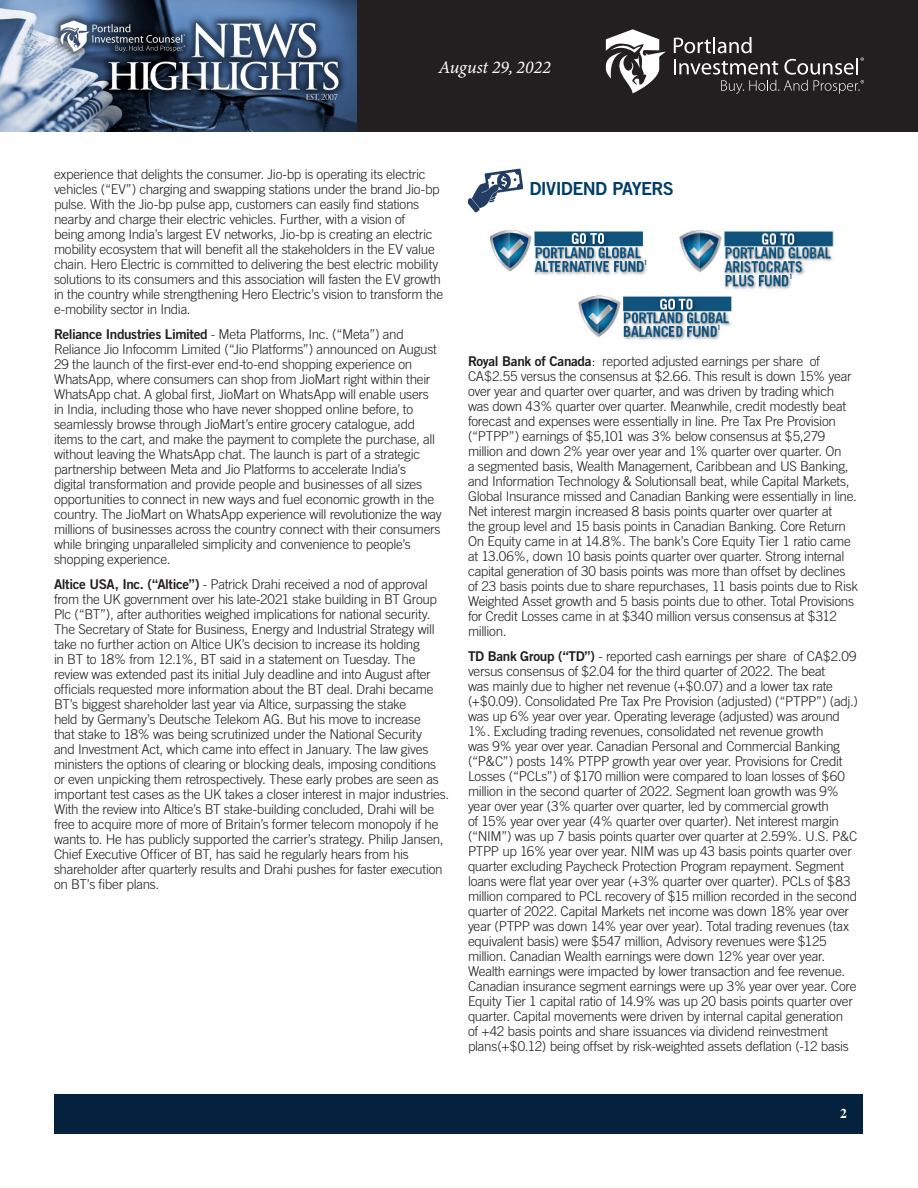
<style>
.page{position:relative;width:918px;height:1188px;background:#fff}
.page>*{position:absolute;margin:0;border:0;box-sizing:border-box;transform-origin:0 0}
.Article_-_Body{font:18px "Trade Gothic Bold Two";letter-spacing:-.035em;color:#003e69}
.t1{font:italic 18px "Minion Variable Concept";color:#fff}
.Article_-_Body-2{font:300 13.5px/15px "Trade Gothic";letter-spacing:-.025em;color:#231f20}
.t2{font:700 13.5px "Times";color:#fff}
.t3{font:7.05px "Trade Gothic Bold Cond Twenty";color:#003e69}
.s1{font-family:"Trade Gothic Bold Two";font-weight:400}
</style>
<div class="page">
<div style="left:356px;top:0;width:562px;height:132px;background:#231f20"></div>
<img style="left:0;top:0;width:356px;height:132px">
<svg style="left:674px;top:37px;width:190px;height:57px"></svg>
<svg style="left:606px;top:29px;width:60px;height:64px"></svg>
<div style="left:55px;top:1094px;width:808px;height:39px;background:#04213e"></div>
<img style="left:468px;top:168px;width:55px;height:45px">
<img style="left:489px;top:230px;width:158px;height:45px">
<img style="left:679px;top:230px;width:155px;height:60px">
<img style="left:578px;top:295px;width:154px;height:45px">
<h1 class="t1" style="left:439px;top:55px;width:113px">August 29, 2022</h1>
<p class="Article_-_Body-2" style="left:54px;top:167px;width:391px">experience that delights the consumer. Jio-bp is operating its electric vehicles (“EV”) charging and swapping stations under the brand Jio-bp pulse. With the Jio-bp pulse app, customers can easily find stations nearby and charge their electric vehicles. Further, with a vision of<br>being among India’s largest EV networks, Jio-bp is creating an electric mobility ecosystem that will benefit all the stakeholders in the EV value chain. Hero Electric is committed to delivering the best electric mobility solutions to its consumers and this association will fasten the EV growth in the country while strengthening Hero Electric’s vision to transform the e-mobility sector in India.</p>
<p class="Article_-_Body-2" style="left:54px;top:326px;width:389px"><span class="s1">Reliance Industries Limited</span> - Meta Platforms, Inc. (“Meta”) and Reliance Jio Infocomm Limited (“Jio Platforms”) announced on August 29 the launch of the first-ever end-to-end shopping experience on WhatsApp, where consumers can shop from JioMart right within their WhatsApp chat. A global first, JioMart on WhatsApp will enable users in India, including those who have never shopped online before, to seamlessly browse through JioMart’s entire grocery catalogue, add items to the cart, and make the payment to complete the purchase, all without leaving the WhatsApp chat. The launch is part of a strategic partnership between Meta and Jio Platforms to accelerate India’s<br>digital transformation and provide people and businesses of all sizes opportunities to connect in new ways and fuel economic growth in the country. The JioMart on WhatsApp experience will revolutionize the way millions of businesses across the country connect with their consumers while bringing unparalleled simplicity and convenience to people’s shopping experience.</p>
<p class="Article_-_Body-2" style="left:54px;top:576px;width:397px"><span class="s1">Altice USA, Inc. (“Altice”)</span> - Patrick Drahi received a nod of approval from the UK government over his late-2021 stake building in BT Group Plc (“BT”), after authorities weighed implications for national security.<br>The Secretary of State for Business, Energy and Industrial Strategy will take no further action on Altice UK’s decision to increase its holding<br>in BT to 18% from 12.1%, BT said in a statement on Tuesday. The review was extended past its initial July deadline and into August after officials requested more information about the BT deal. Drahi became BT’s biggest shareholder last year via Altice, surpassing the stake<br>held by Germany’s Deutsche Telekom AG. But his move to increase<br>that stake to 18% was being scrutinized under the National Security<br>and Investment Act, which came into effect in January. The law gives ministers the options of clearing or blocking deals, imposing conditions or even unpicking them retrospectively. These early probes are seen as important test cases as the UK takes a closer interest in major industries.<br>With the review into Altice’s BT stake-building concluded, Drahi will be free to acquire more of more of Britain’s former telecom monopoly if he wants to. He has publicly supported the carrier’s strategy. Philip Jansen, Chief Executive Officer of BT, has said he regularly hears from his shareholder after quarterly results and Drahi pushes for faster execution on BT’s fiber plans.</p>
<p class="Article_-_Body" style="left:529px;top:177px;width:146px">DIVIDEND PAYERS</p>
<p class="t3" style="left:644px;top:258px;width:5px">1</p>
<p class="t3" style="left:790px;top:272px;width:5px">1</p>
<p class="t3" style="left:717px;top:323px;width:5px">1</p>
<p class="Article_-_Body-2" style="left:468px;top:354px;width:392px"><span class="s1">Royal Bank of Canada</span>: reported adjusted earnings per share of CA$2.55 versus the consensus at $2.66. This result is down 15% year over year and quarter over quarter, and was driven by trading which was down 43% quarter over quarter. Meanwhile, credit modestly beat forecast and expenses were essentially in line. Pre Tax Pre Provision (“PTPP”) earnings of $5,101 was 3% below consensus at $5,279 million and down 2% year over year and 1% quarter over quarter. On<br>a segmented basis, Wealth Management, Caribbean and US Banking, and Information Technology &amp; Solutionsall beat, while Capital Markets, Global Insurance missed and Canadian Banking were essentially in line.<br>Net interest margin increased 8 basis points quarter over quarter at<br>the group level and 15 basis points in Canadian Banking. Core Return On Equity came in at 14.8%. The bank’s Core Equity Tier 1 ratio came at 13.06%, down 10 basis points quarter over quarter. Strong internal capital generation of 30 basis points was more than offset by declines of 23 basis points due to share repurchases, 11 basis points due to Risk Weighted Asset growth and 5 basis points due to other. Total Provisions for Credit Losses came in at $340 million versus consensus at $312 million.</p>
<p class="Article_-_Body-2" style="left:468px;top:648px;width:392px"><span class="s1">TD Bank Group (“TD”)</span> - reported cash earnings per share of CA$2.09 versus consensus of $2.04 for the third quarter of 2022. The beat<br>was mainly due to higher net revenue (+$0.07) and a lower tax rate (+$0.09). Consolidated Pre Tax Pre Provision (adjusted) (“PTPP”) (adj.) was up 6% year over year. Operating leverage (adjusted) was around 1%. Excluding trading revenues, consolidated net revenue growth<br>was 9% year over year. Canadian Personal and Commercial Banking (“P&amp;C”) posts 14% PTPP growth year over year. Provisions for Credit Losses (“PCLs”) of $170 million were compared to loan losses of $60 million in the second quarter of 2022. Segment loan growth was 9% year over year (3% quarter over quarter, led by commercial growth<br>of 15% year over year (4% quarter over quarter). Net interest margin (“NIM”) was up 7 basis points quarter over quarter at 2.59%. U.S. P&amp;C PTPP up 16% year over year. NIM was up 43 basis points quarter over quarter excluding Paycheck Protection Program repayment. Segment loans were flat year over year (+3% quarter over quarter). PCLs of $83 million compared to PCL recovery of $15 million recorded in the second quarter of 2022. Capital Markets net income was down 18% year over year (PTPP was down 14% year over year). Total trading revenues (tax equivalent basis) were $547 million, Advisory revenues were $125 million. Canadian Wealth earnings were down 12% year over year.<br>Wealth earnings were impacted by lower transaction and fee revenue.<br>Canadian insurance segment earnings were up 3% year over year. Core Equity Tier 1 capital ratio of 14.9% was up 20 basis points quarter over quarter. Capital movements were driven by internal capital generation<br>of +42 basis points and share issuances via dividend reinvestment plans(+$0.12) being offset by risk-weighted assets deflation (-12 basis</p>
<p class="t2" style="left:840px;top:1100px;width:8px">2</p>
</div>
